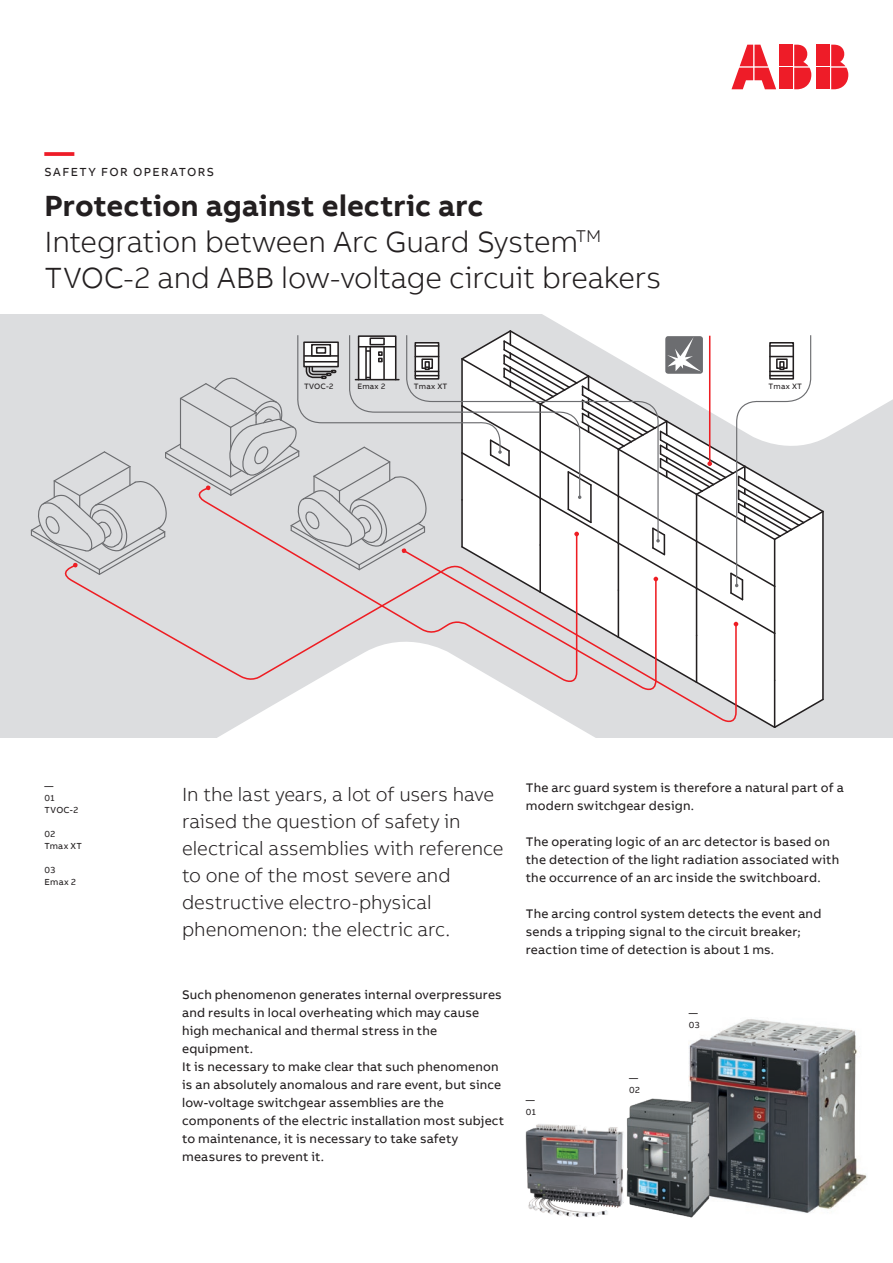
<style>
.page{position:relative;width:893px;height:1263px;background:#fff}
.page>*{position:absolute;margin:0;border:0;box-sizing:border-box;transform-origin:0 0}
.t1{font:300 30px/36px "AB Bvoice";letter-spacing:-.005em;color:#231f20}
.t2{font:700 30px "AB Bvoice";color:#ee1c28}
.t3{font:300 19.5px/27px "AB Bvoice";letter-spacing:-.005em;color:#231f20}
.t4{font:12.75px/18px "AB Bvoice";letter-spacing:.015em;color:#231f20}
.t5{font:12px "AB Bvoice";letter-spacing:.12em;color:#231f20}
.t6{font:9px/12px "AB Bvoice";letter-spacing:.025em;color:#231f20}
.t7{font:7.95px "AB Bvoice";letter-spacing:.025em;color:#231f20}
.s1{font-weight:700}
</style>
<div class="page">
<div style="left:0;top:315px;width:893px;height:423px;background:#dcdddf"></div>
<svg style="left:544px;top:315px;width:349px;height:123px;background:#fafafb"></svg>
<div style="left:217px;top:729px;width:378px;height:9px;background:#fff"></div>
<svg style="left:30px;top:329px;width:795px;height:400px"></svg>
<div style="left:817px;top:45px;width:13px;height:21px;background:#ee1c28"></div>
<div style="left:817px;top:68px;width:13px;height:21px;background:#ee1c28"></div>
<svg style="left:831px;top:45px;width:17px;height:44px"></svg>
<svg style="left:731px;top:45px;width:45px;height:44px"></svg>
<div style="left:780px;top:45px;width:13px;height:21px;background:#ee1c28"></div>
<div style="left:780px;top:68px;width:13px;height:21px;background:#ee1c28"></div>
<svg style="left:794px;top:45px;width:17px;height:44px"></svg>
<img style="left:688px;top:1019px;width:179px;height:194px">
<img style="left:525px;top:1124px;width:97px;height:93px">
<img style="left:622px;top:1092px;width:91px;height:126px">
<h1 class="t2" style="left:45px;top:132px;width:31px">—</h1>
<p class="t5" style="left:45px;top:165px;width:171px">SAFETY FOR OPERATORS</p>
<h1 class="t1" style="left:45px;top:187px;width:618px"><span class="s1">Protection against electric arc<br></span>Integration between Arc Guard System<sup>TM<br></sup>TVOC-2 and ABB low-voltage circuit breakers</h1>
<p class="t7" style="left:304px;top:382px;width:31px">TVOC-2</p>
<p class="t7" style="left:357px;top:382px;width:29px">Emax 2</p>
<p class="t7" style="left:414px;top:382px;width:35px">Tmax XT</p>
<p class="t7" style="left:768px;top:382px;width:35px">Tmax XT</p>
<p class="t6" style="left:45px;top:780px;width:35px">—<br>01<br>TVOC-2</p>
<p class="t6" style="left:45px;top:828px;width:39px">02<br>Tmax XT</p>
<p class="t6" style="left:45px;top:864px;width:33px">03<br>Emax 2</p>
<h2 class="t3" style="left:182px;top:781px;width:323px">In the last years, a lot of users have raised the question of safety in electrical assemblies with reference to one of the most severe and destructive electro-physical phenomenon: the electric arc.</h2>
<p class="t4" style="left:182px;top:985px;width:324px">Such phenomenon generates internal overpressures and results in local overheating which may cause high mechanical and thermal stress in the equipment.<br>It is necessary to make clear that such phenomenon is an absolutely anomalous and rare event, but since low-voltage switchgear assemblies are the components of the electric installation most subject to maintenance, it is necessary to take safety measures to prevent it.</p>
<p class="t4" style="left:526px;top:778px;width:319px">The arc guard system is therefore a natural part of a modern switchgear design.</p>
<p class="t4" style="left:526px;top:832px;width:315px">The operating logic of an arc detector is based on the detection of the light radiation associated with the occurrence of an arc inside the switchboard.</p>
<p class="t4" style="left:526px;top:904px;width:297px">The arcing control system detects the event and sends a tripping signal to the circuit breaker; reaction time of detection is about 1 ms.</p>
<p class="t6" style="left:526px;top:1094px;width:11px">—<br>01</p>
<p class="t6" style="left:629px;top:1072px;width:12px">—<br>02</p>
<p class="t6" style="left:689px;top:1007px;width:12px">—<br>03</p>
</div>
